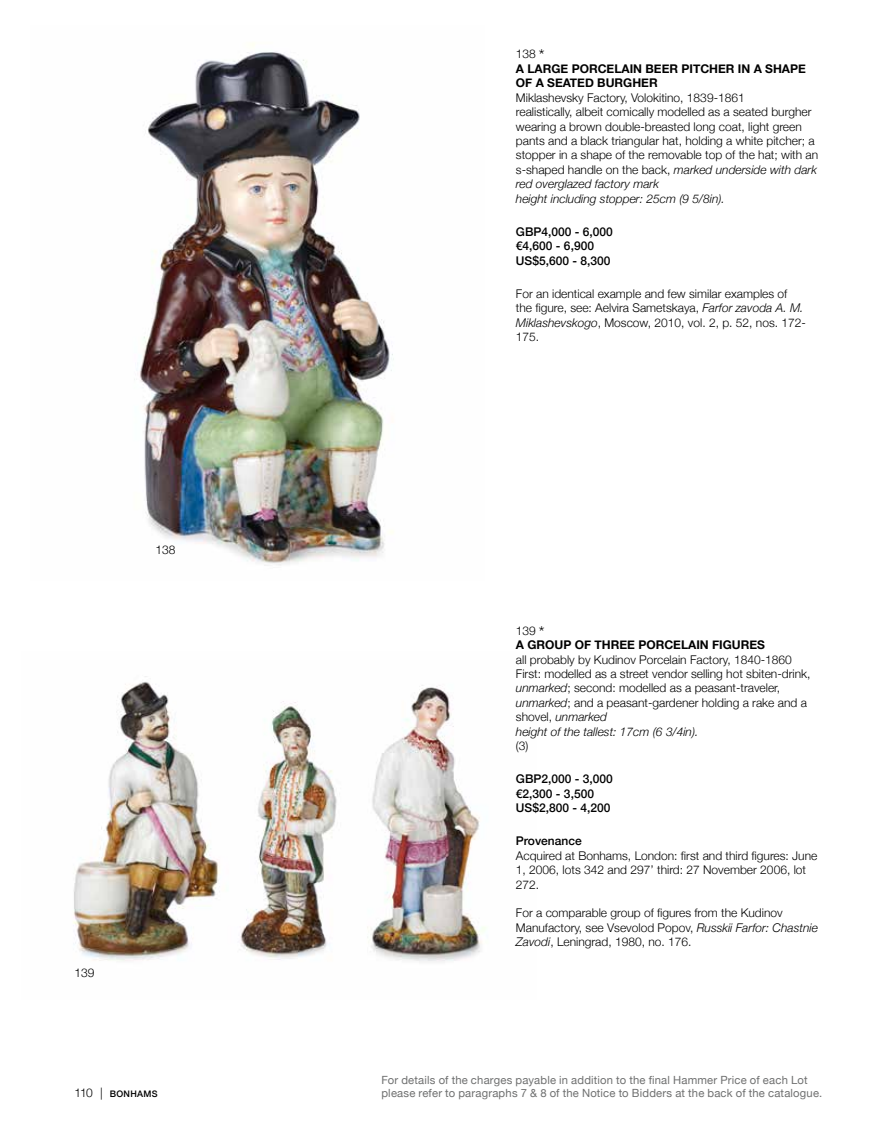
<style>
.page{position:relative;width:893px;height:1127px;background:#fff}
.page>*{position:absolute;margin:0;border:0;box-sizing:border-box;transform-origin:0 0}
.t1{font:300 12px/14.4px "Helvetica Neue";color:#000}
.t2{font:500 12px/14.4px "Helvetica Neue";color:#000}
.t3{font:700 12px/14.4px "Helvetica Neue";color:#000}
.t4{font:11.25px/12.8px "Helvetica Neue";letter-spacing:.015em;color:#6f7070}
.t5{font:500 9px "Helvetica Neue";letter-spacing:.035em;color:#000}
.s1{font-weight:300;font-size:12px}
.s2{font-weight:300}
.s3{font-weight:300;font-size:16.5px}
.s4{font-style:italic}
</style>
<div class="page">
<img style="left:134px;top:43px;width:260px;height:523px">
<img style="left:73px;top:676px;width:413px;height:286px">
<p class="t1" style="left:155px;top:542px;width:22px">138</p>
<p class="t1" style="left:74px;top:964px;width:22px">139</p>
<p class="t5" style="left:74px;top:1087px;width:85px"><span class="s1">110 |</span> BONHAMS</p>
<p class="t3" style="left:516px;top:47px;width:291px"><span class="s2">138</span> <span class="s3">*<br></span>A LARGE PORCELAIN BEER PITCHER IN A SHAPE<br>OF A SEATED BURGHER</p>
<p class="t1" style="left:516px;top:89px;width:304px">Miklashevsky Factory, Volokitino, 1839-1861<br>realistically, albeit comically modelled as a seated burgher wearing a brown double-breasted long coat, light green pants and a black triangular hat, holding a white pitcher; a stopper in a shape of the removable top of the hat; with an s-shaped handle on the back, <span class="s4">marked underside with dark red overglazed factory mark<br>height including stopper: 25cm (9 5/8in).</span></p>
<p class="t2" style="left:516px;top:223px;width:98px">GBP4,000 - 6,000 €4,600 - 6,900<br>US$5,600 - 8,300</p>
<p class="t1" style="left:516px;top:286px;width:291px">For an identical example and few similar examples of the figure, see: Aelvira Sametskaya, <span class="s4">Farfor zavoda A. M.<br>Miklashevskogo</span>, Moscow, 2010, vol. 2, p. 52, nos. 172- 175.</p>
<p class="t3" style="left:516px;top:623px;width:251px"><span class="s2">139</span> <span class="s3">*<br></span>A GROUP OF THREE PORCELAIN FIGURES</p>
<p class="t1" style="left:516px;top:651px;width:296px">all probably by Kudinov Porcelain Factory, 1840-1860<br>First: modelled as a street vendor selling hot sbiten-drink, <span class="s4">unmarked</span>; second: modelled as a peasant-traveler, <span class="s4">unmarked</span>; and a peasant-gardener holding a rake and a shovel, <span class="s4">unmarked<br>height of the tallest: 17cm (6 3/4in).</span></p>
<p class="t1" style="left:516px;top:737px;width:14px">(3)</p>
<p class="t2" style="left:516px;top:771px;width:98px">GBP2,000 - 3,000 €2,300 - 3,500<br>US$2,800 - 4,200</p>
<p class="t2" style="left:516px;top:833px;width:67px">Provenance</p>
<p class="t1" style="left:516px;top:847px;width:303px">Acquired at Bonhams, London: first and third figures: June<br>1, 2006, lots 342 and 297’ third: 27 November 2006, lot<br>272.</p>
<p class="t1" style="left:516px;top:905px;width:303px">For a comparable group of figures from the Kudinov<br>Manufactory, see Vsevolod Popov, <span class="s4">Russkii Farfor: Chastnie<br>Zavodi</span>, Leningrad, 1980, no. 176.</p>
<p class="t4" style="left:381px;top:1075px;width:442px">For details of the charges payable in addition to the final Hammer Price of each Lot please refer to paragraphs 7 &amp; 8 of the Notice to Bidders at the back of the catalogue.</p>
</div>
